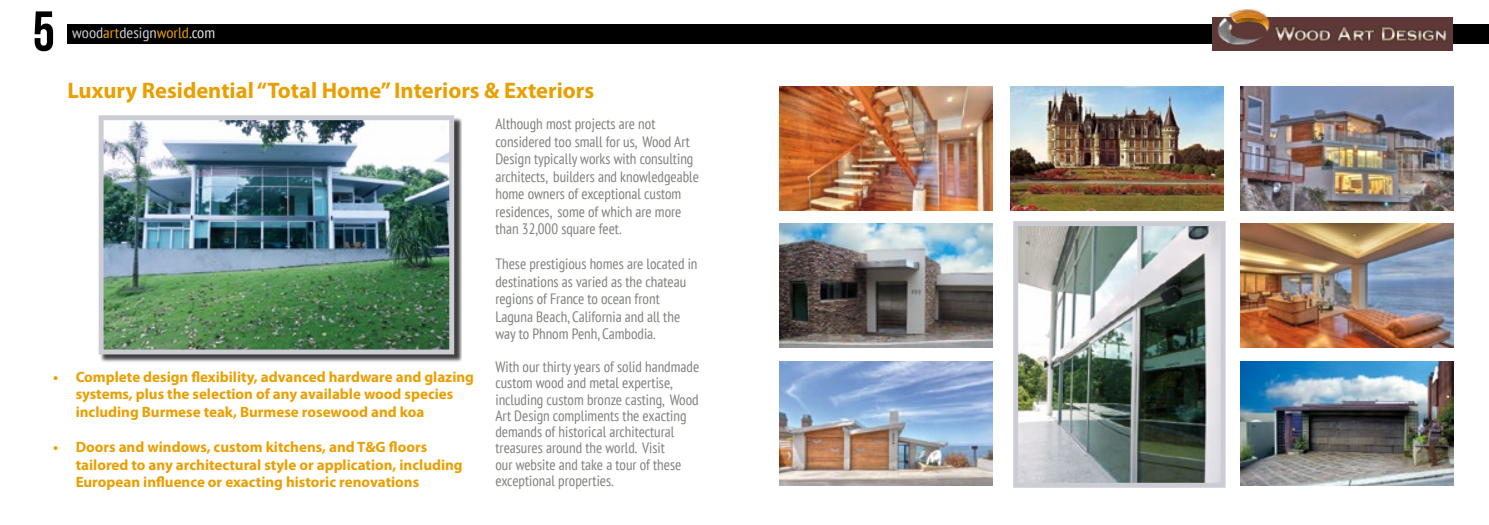
<style>
.page{position:relative;width:1489px;height:525px;background:#fff}
.page>*{position:absolute;margin:0;border:0;box-sizing:border-box;transform-origin:0 0}
.t1{font:56.25px "Bebas Neue";color:#000}
.t2{font:700 22.5px "Myriad Pro";color:#ea9f00}
.t3{font:condensed 15px/17.5px "PT Sans";color:#7d817b}
.t4{font:700 15px/17.5px "Myriad Pro";color:#ea9f00}
.t5{font:condensed 15px "PT Sans";color:#cccdd4;scale:1.1 1}
.s1{color:#ea9f00}
.s2{color:#e1e1e6}
</style>
<div class="page">
<div style="left:67px;top:24px;width:1421px;height:19px;background:#000"></div>
<div style="left:1212px;top:17px;width:240px;height:34px;background:#5f3938"></div>
<img style="left:1269px;top:25px;width:178px;height:17px">
<img style="left:1217px;top:9px;width:52px;height:36px">
<img style="left:1010px;top:87px;width:212px;height:124px">
<img style="left:1240px;top:86px;width:213px;height:124px">
<img style="left:1240px;top:223px;width:213px;height:124px">
<img style="left:780px;top:223px;width:212px;height:124px">
<img style="left:1240px;top:361px;width:213px;height:124px">
<img style="left:780px;top:86px;width:212px;height:124px">
<img style="left:780px;top:361px;width:212px;height:124px">
<div style="left:100px;top:117px;width:362px;height:245px;background:#000;opacity:.75"></div>
<img style="left:105px;top:121px;width:343px;height:227px">
<div style="left:99px;top:115px;width:355px;height:239px;border:5px solid #cccdd4"></div>
<img style="left:1019px;top:227px;width:200px;height:254px">
<div style="left:1013px;top:221px;width:212px;height:266px;border:5px solid #cccdd4"></div>
<h1 class="t1" style="left:33px;top:0;width:24px">5</h1>
<p class="t5" style="left:72px;top:23px;width:131px">wood<span class="s1">art</span>design<span class="s1">world</span><span class="s2">.com</span></p>
<h2 class="t2" style="left:67px;top:76px;width:528px">Luxury Residential “Total Home” Interiors &amp; Exteriors</h2>
<p class="t4" style="left:76px;top:367px;width:400px;text-indent:-22px">• Complete design flexibility, advanced hardware and glazing systems, plus the selection of any available wood species including Burmese teak, Burmese rosewood and koa</p>
<p class="t4" style="left:76px;top:437px;width:388px;text-indent:-22px">• Doors and windows, custom kitchens, and T&amp;G floors tailored to any architectural style or application, including<br>European influence or exacting historic renovations</p>
<p class="t3" style="left:495px;top:115px;width:205px">Although most projects are not considered too small for us, Wood Art Design typically works with consulting architects, builders and knowledgeable home owners of exceptional custom residences, some of which are more than 32,000 square feet.</p>
<p class="t3" style="left:495px;top:255px;width:204px">These prestigious homes are located in destinations as varied as the chateau regions of France to ocean front Laguna Beach, California and all the way to Phnom Penh, Cambodia.</p>
<p class="t3" style="left:495px;top:358px;width:205px;line-height:16.2px">With our thirty years of solid handmade custom wood and metal expertise, including custom bronze casting, Wood Art Design compliments the exacting demands of historical architectural treasures around the world. Visit<br>our website and take a tour of these exceptional properties.</p>
</div>
